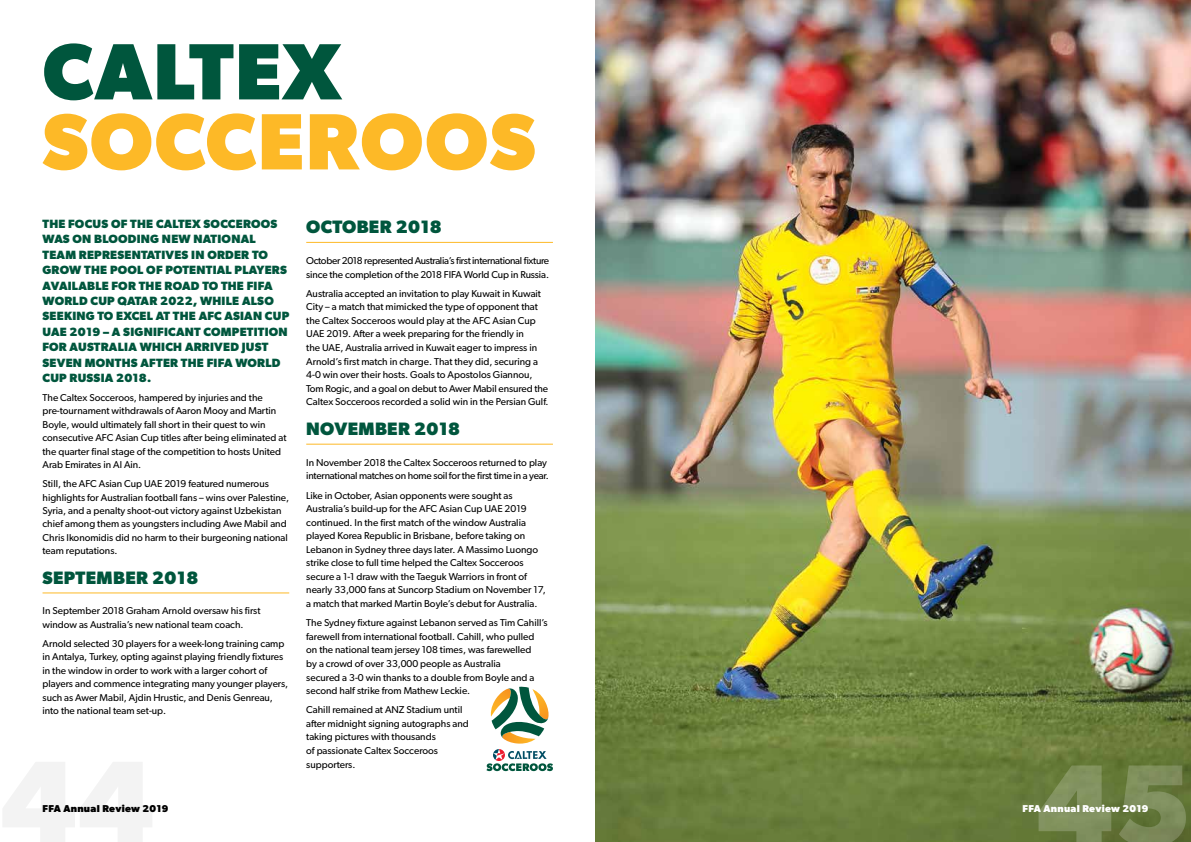
<style>
.page{position:relative;width:1191px;height:842px;background:#fff}
.page>*{position:absolute;margin:0;border:0;box-sizing:border-box;transform-origin:0 0}
.t1{font:700 116.3px "Gibson";color:#000}
.t2{font:700 116.3px "Gibson";color:#fff}
.t3{font:700 80px "Gibson";letter-spacing:.02em;color:#fdb927}
.t4{font:700 80px "Gibson";letter-spacing:.02em;color:#00563d}
.t5{font:700 18px "Gibson";letter-spacing:.02em;color:#00563d}
.t6{font:700 12px/15.4px "Gibson";letter-spacing:.02em;color:#00563d}
.t7{font:10px/13.6px "Gibson";color:#000}
.t8{font:10px/13.6px "Gibson";letter-spacing:-.03em;color:#000}
.t9{font:10px/13.6px "Gibson";letter-spacing:-.02em;color:#000}
.t10{font:700 10px "Gibson";letter-spacing:.03em;color:#000}
.t11{font:700 10px "Gibson";letter-spacing:.03em;color:#fff}
</style>
<div class="page">
<hr style="left:43px;top:592px;width:246px;height:1px;background:#fdb927">
<hr style="left:306px;top:242px;width:247px;height:1px;background:#fdb927">
<hr style="left:306px;top:444px;width:247px;height:1px;background:#fdb927">
<img style="left:595px;top:0;width:596px;height:842px">
<svg style="left:486px;top:687px;width:67px;height:84px"></svg>
<h2 class="t4" style="left:43px;top:24px;width:300px">CALTEX</h2>
<h2 class="t3" style="left:43px;top:94px;width:494px">SOCCEROOS</h2>
<p class="t6" style="left:43px;top:216px;width:248px">THE FOCUS OF THE CALTEX SOCCEROOS<br>WAS ON BLOODING NEW NATIONAL<br>TEAM REPRESENTATIVES IN ORDER TO<br>GROW THE POOL OF POTENTIAL PLAYERS<br>AVAILABLE FOR THE ROAD TO THE FIFA<br>WORLD CUP QATAR 2022, WHILE ALSO<br>SEEKING TO EXCEL AT THE AFC ASIAN CUP<br>UAE 2019 – A SIGNIFICANT COMPETITION<br>FOR AUSTRALIA WHICH ARRIVED JUST<br>SEVEN MONTHS AFTER THE FIFA WORLD<br>CUP RUSSIA 2018.</p>
<p class="t7" style="left:43px;top:391px;width:245px">The Caltex Socceroos, hampered by injuries and the pre-tournament withdrawals of Aaron Mooy and Martin Boyle, would ultimately fall short in their quest to win consecutive AFC Asian Cup titles after being eliminated at the quarter final stage of the competition to hosts United Arab Emirates in Al Ain.</p>
<p class="t7" style="left:43px;top:477px;width:248px">Still, the AFC Asian Cup UAE 2019 featured numerous highlights for Australian football fans – wins over Palestine, Syria, and a penalty shoot-out victory against Uzbekistan chief among them as youngsters including Awe Mabil and Chris Ikonomidis did no harm to their burgeoning national team reputations.</p>
<h3 class="t5" style="left:43px;top:567px;width:157px">SEPTEMBER 2018</h3>
<p class="t7" style="left:43px;top:604px;width:219px">In September 2018 Graham Arnold oversaw his first window as Australia’s new national team coach.</p>
<p class="t7" style="left:43px;top:636px;width:247px">Arnold selected 30 players for a week-long training camp in Antalya, Turkey, opting against playing friendly fixtures in the window in order to work with a larger cohort of players and commence integrating many younger players, such as Awer Mabil, Ajdin Hrustic, and Denis Genreau, into the national team set-up.</p>
<h1 class="t1" style="left:0;top:733px;width:156px">44</h1>
<p class="t10" style="left:43px;top:803px;width:127px">FFA Annual Review 2019</p>
<h3 class="t5" style="left:306px;top:216px;width:137px">OCTOBER 2018</h3>
<p class="t8" style="left:306px;top:254px;width:244px">October 2018 represented Australia’s first international fixture since the completion of the 2018 FIFA World Cup in Russia.</p>
<p class="t7" style="left:306px;top:286px;width:244px">Australia accepted an invitation to play Kuwait in Kuwait City – a match that mimicked the type of opponent that the Caltex Socceroos would play at the AFC Asian Cup UAE 2019. After a week preparing for the friendly in<br>the UAE, Australia arrived in Kuwait eager to impress in Arnold’s first match in charge. That they did, securing a 4-0 win over their hosts. Goals to Apostolos Giannou, Tom Rogic, and a goal on debut to Awer Mabil ensured the Caltex Socceroos recorded a solid win in the Persian Gulf.</p>
<h3 class="t5" style="left:306px;top:418px;width:155px">NOVEMBER 2018</h3>
<p class="t9" style="left:306px;top:455px;width:244px">In November 2018 the Caltex Socceroos returned to play international matches on home soil for the first time in a year.</p>
<p class="t7" style="left:306px;top:488px;width:241px">Like in October, Asian opponents were sought as Australia’s build-up for the AFC Asian Cup UAE 2019 continued. In the first match of the window Australia played Korea Republic in Brisbane, before taking on Lebanon in Sydney three days later. A Massimo Luongo strike close to full time helped the Caltex Socceroos secure a 1-1 draw with the Taeguk Warriors in front of nearly 33,000 fans at Suncorp Stadium on November 17, a match that marked Martin Boyle’s debut for Australia.</p>
<p class="t7" style="left:306px;top:616px;width:243px">The Sydney fixture against Lebanon served as Tim Cahill’s farewell from international football. Cahill, who pulled on the national team jersey 108 times, was farewelled<br>by a crowd of over 33,000 people as Australia<br>secured a 3-0 win thanks to a double from Boyle and a second half strike from Mathew Leckie.</p>
<p class="t7" style="left:306px;top:703px;width:164px">Cahill remained at ANZ Stadium until after midnight signing autographs and taking pictures with thousands<br>of passionate Caltex Socceroos supporters.</p>
<h1 class="t2" style="left:1036px;top:736px;width:156px">45</h1>
<p class="t11" style="left:1022px;top:803px;width:127px">FFA Annual Review 2019</p>
</div>
